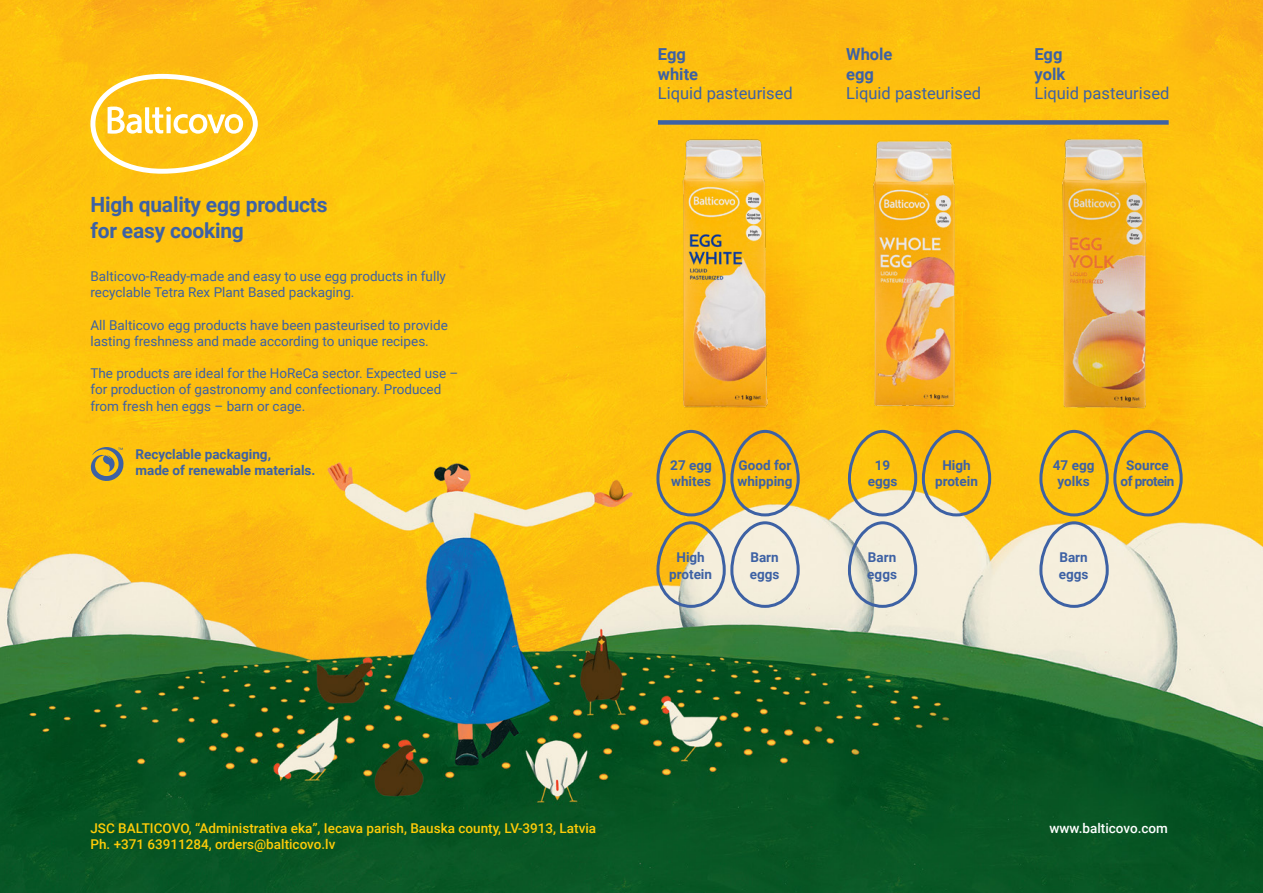
<style>
.page{position:relative;width:1263px;height:893px;background:#fff}
.page>*{position:absolute;margin:0;border:0;box-sizing:border-box;transform-origin:0 0}
.t1{font:700 21px/25.2px "Roboto";letter-spacing:-.01em;color:#3d61a4}
.t2{font:16.5px "Roboto";color:#3d61a4}
.t3{font:700 16.5px/19.8px "Roboto";color:#3d61a4}
.t4{font:13.5px/16.2px "Roboto";color:#3d61a4}
.t5{font:700 13.5px/16.2px "Roboto";color:#3d61a4}
.t6{font:500 13.5px/16.2px "Roboto";color:#ffcc08}
.t7{font:500 13.5px "Roboto";color:#fff}
.t8{font:700 13.5px/16.2px "Roboto";letter-spacing:-.04em;color:#3d61a4;text-align:center}
</style>
<div class="page">
<img style="left:0;top:0;width:1263px;height:893px">
<img style="left:656px;top:417px;width:185px;height:85px">
<img style="left:848px;top:417px;width:184px;height:85px">
<img style="left:1039px;top:417px;width:185px;height:85px">
<div style="left:498px;top:123px;width:193px;height:294px;background:#fec20e"></div>
<img style="left:1133px;top:123px;width:130px;height:294px">
<img style="left:691px;top:125px;width:442px;height:292px">
<svg style="left:90px;top:447px;width:34px;height:36px"></svg>
<svg style="left:1038px;top:428px;width:146px;height:181px;background:#e8ca6e"></svg>
<svg style="left:846px;top:428px;width:147px;height:181px;background:#e7cf87"></svg>
<svg style="left:655px;top:428px;width:146px;height:181px;background:#e4c46a"></svg>
<div style="left:658px;top:120px;width:511px;height:5px;background:#3d61a4"></div>
<svg style="left:90px;top:74px;width:168px;height:100px"></svg>
<h1 class="t1" style="left:90px;top:192px;width:239px">High quality egg products for easy cooking</h1>
<p class="t4" style="left:90px;top:268px;width:357px">Balticovo-Ready-made and easy to use egg products in fully recyclable Tetra Rex Plant Based packaging.</p>
<p class="t4" style="left:90px;top:316px;width:359px">All Balticovo egg products have been pasteurised to provide lasting freshness and made according to unique recipes.</p>
<p class="t4" style="left:90px;top:365px;width:369px">The products are ideal for the HoReCa sector. Expected use – for production of gastronomy and confectionary. Produced from fresh hen eggs – barn or cage.</p>
<p class="t5" style="left:135px;top:446px;width:181px">Recyclable packaging,<br>made of renewable materials.</p>
<p class="t3" style="left:658px;top:43px;width:42px">Egg white</p>
<p class="t2" style="left:658px;top:82px;width:136px">Liquid pasteurised</p>
<p class="t3" style="left:846px;top:43px;width:48px">Whole egg</p>
<p class="t2" style="left:846px;top:82px;width:136px">Liquid pasteurised</p>
<p class="t3" style="left:1034px;top:43px;width:32px">Egg yolk</p>
<p class="t2" style="left:1034px;top:82px;width:136px">Liquid pasteurised</p>
<p class="t5" style="left:670px;top:457px;width:43px">27 egg whites</p>
<p class="t5" style="left:737px;top:457px;width:57px">Good for whipping</p>
<p class="t5" style="left:669px;top:549px;width:44px;text-align:center">High protein</p>
<p class="t5" style="left:750px;top:549px;width:31px">Barn eggs</p>
<p class="t5" style="left:868px;top:457px;width:31px;text-align:center">19 eggs</p>
<p class="t5" style="left:935px;top:457px;width:44px;text-align:center">High protein</p>
<p class="t5" style="left:867px;top:549px;width:31px">Barn eggs</p>
<p class="t5" style="left:1053px;top:457px;width:43px;text-align:center">47 egg yolks</p>
<p class="t8" style="left:1121px;top:457px;width:55px">Source of protein</p>
<p class="t5" style="left:1059px;top:549px;width:31px">Barn eggs</p>
<p class="t6" style="left:90px;top:820px;width:507px">JSC BALTICOVO, “Administrativa eka”, Iecava parish, Bauska county, LV-3913, Latvia<br>Ph. +371 63911284, orders@balticovo.lv</p>
<p class="t7" style="left:1049px;top:819px;width:120px">www.balticovo.com</p>
</div>
